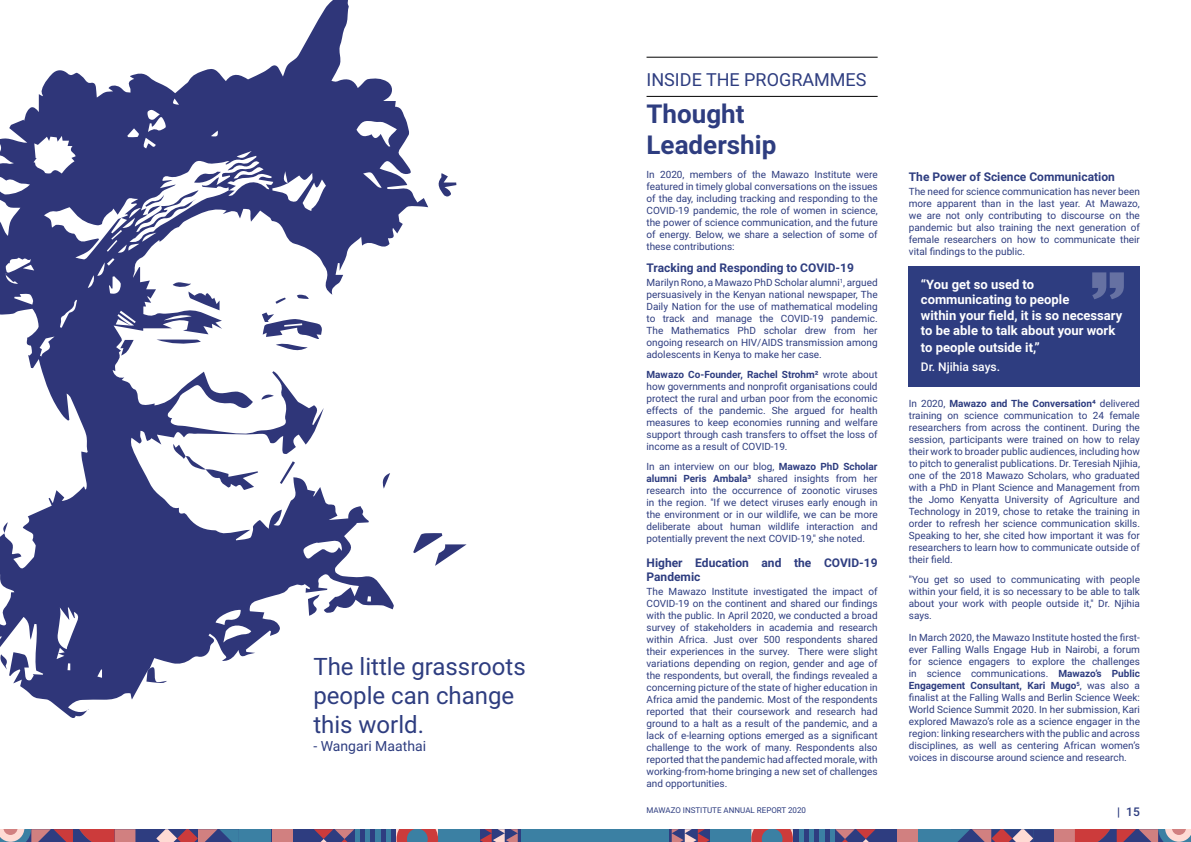
<style>
.page{position:relative;width:1191px;height:842px;background:#fff}
.page>*{position:absolute;margin:0;border:0;box-sizing:border-box;transform-origin:0 0}
.t1{font:700 26px/31.2px "Roboto";color:#2e3d80}
.t2{font:24px/28.8px "Roboto";color:#2e3d80}
.t3{font:18px "Roboto";color:#2e3d80}
.t4{font:14px "Roboto";color:#2e3d80}
.t5{font:700 13px/15.6px "Roboto";color:#fff}
.t6{font:700 12px/14.4px "Roboto";color:#2e3d80}
.t7{font:500 12px "Roboto";color:#fff}
.t8{font:500 12px "Roboto";color:#2e3d80}
.t9{font:10px/12px "Roboto";color:#2e3d80;text-align:justify}
.t10{font:8px "Roboto";color:#2e3d80}
.s1{font-weight:700}
</style>
<div class="page">
<div style="left:595px;top:829px;width:596px;height:13px;background:#3b80a3"></div>
<div style="left:1033px;top:829px;width:41px;height:13px;background:#2e3d80"></div>
<div style="left:1054px;top:829px;width:20px;height:13px;background:#d18080"></div>
<svg style="left:951px;top:829px;width:82px;height:13px"></svg>
<svg style="left:1074px;top:829px;width:117px;height:13px"></svg>
<div style="left:876px;top:829px;width:42px;height:13px;background:#2e3d80"></div>
<div style="left:897px;top:829px;width:21px;height:13px;background:#d18080"></div>
<div style="left:668px;top:829px;width:41px;height:13px;background:#2e3d80"></div>
<svg style="left:671px;top:829px;width:38px;height:13px"></svg>
<svg style="left:835px;top:829px;width:41px;height:13px"></svg>
<div style="left:824px;top:829px;width:5px;height:13px;background:#2e3d80"></div>
<div style="left:813px;top:829px;width:6px;height:13px;background:#2e3d80"></div>
<div style="left:803px;top:829px;width:5px;height:13px;background:#2e3d80"></div>
<div style="left:793px;top:829px;width:5px;height:13px;background:#2e3d80"></div>
<svg style="left:751px;top:829px;width:42px;height:13px"></svg>
<div style="left:0;top:829px;width:594px;height:13px;background:#3b80a3"></div>
<div style="left:115px;top:829px;width:41px;height:13px;background:#2e3d80"></div>
<div style="left:115px;top:829px;width:20px;height:13px;background:#d18080"></div>
<svg style="left:156px;top:829px;width:83px;height:13px"></svg>
<svg style="left:0;top:829px;width:115px;height:13px"></svg>
<div style="left:271px;top:829px;width:42px;height:13px;background:#2e3d80"></div>
<div style="left:271px;top:829px;width:21px;height:13px;background:#d18080"></div>
<div style="left:480px;top:829px;width:41px;height:13px;background:#2e3d80"></div>
<svg style="left:480px;top:829px;width:38px;height:13px"></svg>
<svg style="left:313px;top:829px;width:42px;height:13px"></svg>
<div style="left:360px;top:829px;width:5px;height:13px;background:#2e3d80"></div>
<div style="left:370px;top:829px;width:6px;height:13px;background:#2e3d80"></div>
<div style="left:381px;top:829px;width:5px;height:13px;background:#2e3d80"></div>
<div style="left:391px;top:829px;width:5px;height:13px;background:#2e3d80"></div>
<svg style="left:396px;top:829px;width:42px;height:13px"></svg>
<div style="left:909px;top:266px;width:231px;height:121px;background:#2e3d80"></div>
<svg style="left:0;top:0;width:428px;height:718px"></svg>
<svg style="left:413px;top:533px;width:53px;height:33px"></svg>
<svg style="left:438px;top:173px;width:18px;height:24px"></svg>
<svg style="left:146px;top:666px;width:21px;height:18px"></svg>
<svg style="left:156px;top:340px;width:45px;height:5px"></svg>
<svg style="left:308px;top:594px;width:12px;height:22px"></svg>
<svg style="left:120px;top:340px;width:14px;height:16px"></svg>
<svg style="left:4px;top:273px;width:26px;height:13px"></svg>
<svg style="left:172px;top:444px;width:86px;height:46px"></svg>
<svg style="left:173px;top:279px;width:46px;height:31px"></svg>
<svg style="left:280px;top:461px;width:15px;height:23px"></svg>
<svg style="left:0;top:654px;width:9px;height:16px"></svg>
<svg style="left:262px;top:312px;width:60px;height:42px"></svg>
<svg style="left:381px;top:473px;width:9px;height:16px"></svg>
<svg style="left:297px;top:294px;width:12px;height:5px"></svg>
<svg style="left:261px;top:393px;width:13px;height:7px"></svg>
<svg style="left:275px;top:298px;width:11px;height:6px"></svg>
<svg style="left:3px;top:522px;width:5px;height:11px"></svg>
<svg style="left:194px;top:171px;width:27px;height:13px"></svg>
<svg style="left:145px;top:195px;width:19px;height:19px"></svg>
<hr style="left:646px;top:57px;width:231px;height:1px;background:#000">
<hr style="left:646px;top:96px;width:231px;height:1px;background:#000">
<svg style="left:1092px;top:272px;width:31px;height:27px"></svg>
<h2 class="t2" style="left:313px;top:651px;width:214px">The little grassroots people can change this world.</h2>
<h3 class="t4" style="left:313px;top:737px;width:114px">- Wangari Maathai</h3>
<h3 class="t3" style="left:646px;top:67px;width:221px">INSIDE THE PROGRAMMES</h3>
<h1 class="t1" style="left:646px;top:97px;width:131px">Thought<br>Leadership</h1>
<p class="t9" style="left:646px;top:168px;width:233px">In 2020, members of the Mawazo Institute were featured in timely global conversations on the issues of the day, including tracking and responding to the COVID-19 pandemic, the role of women in science, the power of science communication, and the future of energy. Below, we share a selection of some of these contributions:</p>
<p class="t6" style="left:646px;top:260px;width:209px">Tracking and Responding to COVID-19</p>
<p class="t9" style="left:646px;top:276px;width:233px">Marilyn Rono, a Mawazo PhD Scholar alumni<sup>1</sup>, argued persuasively in the Kenyan national newspaper, The Daily Nation for the use of mathematical modeling to track and manage the COVID-19 pandemic.<br>The Mathematics PhD scholar drew from her ongoing research on HIV/AIDS transmission among adolescents in Kenya to make her case.</p>
<p class="t9" style="left:646px;top:368px;width:233px"><span class="s1">Mawazo Co-Founder, Rachel Strohm²</span> wrote about how governments and nonprofit organisations could protect the rural and urban poor from the economic effects of the pandemic. She argued for health measures to keep economies running and welfare support through cash transfers to offset the loss of income as a result of COVID-19.</p>
<p class="t9" style="left:646px;top:460px;width:233px">In an interview on our blog, <span class="s1">Mawazo PhD Scholar alumni Peris Ambala³</span> shared insights from her research into the occurrence of zoonotic viruses in the region. "If we detect viruses early enough in the environment or in our wildlife, we can be more deliberate about human wildlife interaction and potentially prevent the next COVID-19," she noted.</p>
<p class="t6" style="left:646px;top:555px;width:233px">Higher Education and the COVID-19<br>Pandemic</p>
<p class="t9" style="left:646px;top:585px;width:233px">The Mawazo Institute investigated the impact of COVID-19 on the continent and shared our findings with the public. In April 2020, we conducted a broad survey of stakeholders in academia and research within Africa. Just over 500 respondents shared their experiences in the survey. There were slight variations depending on region, gender and age of the respondents, but overall, the findings revealed a concerning picture of the state of higher education in Africa amid the pandemic. Most of the respondents reported that their coursework and research had ground to a halt as a result of the pandemic, and a lack of e-learning options emerged as a significant challenge to the work of many. Respondents also reported that the pandemic had affected morale, with working-from-home bringing a new set of challenges and opportunities.</p>
<p class="t6" style="left:909px;top:169px;width:208px">The Power of Science Communication</p>
<p class="t9" style="left:909px;top:185px;width:233px">The need for science communication has never been more apparent than in the last year. At Mawazo, we are not only contributing to discourse on the pandemic but also training the next generation of female researchers on how to communicate their vital findings to the public.</p>
<h3 class="t5" style="left:921px;top:276px;width:203px">“You get so used to communicating to people<br>within your field, it is so necessary to be able to talk about your work</h3>
<h3 class="t5" style="left:921px;top:339px;width:120px">to people outside it,”</h3>
<p class="t7" style="left:921px;top:358px;width:81px">Dr. Njihia says.</p>
<p class="t9" style="left:909px;top:397px;width:233px">In 2020, <span class="s1">Mawazo and The Conversation⁴</span> delivered training on science communication to 24 female researchers from across the continent. During the session, participants were trained on how to relay their work to broader public audiences, including how to pitch to generalist publications. Dr. Teresiah Njihia, one of the 2018 Mawazo Scholars, who graduated with a PhD in Plant Science and Management from the Jomo Kenyatta University of Agriculture and Technology in 2019, chose to retake the training in order to refresh her science communication skills.<br>Speaking to her, she cited how important it was for researchers to learn how to communicate outside of their field.</p>
<p class="t9" style="left:909px;top:573px;width:233px">"You get so used to communicating with people within your field, it is so necessary to be able to talk about your work with people outside it," Dr. Njihia says.</p>
<p class="t9" style="left:909px;top:631px;width:233px">In March 2020, the Mawazo Institute hosted the first&shy;ever Falling Walls Engage Hub in Nairobi, a forum for science engagers to explore the challenges in science communications. <span class="s1">Mawazo’s Public Engagement Consultant, Kari Mugo</span><sup>5</sup>, was also a finalist at the Falling Walls and Berlin Science Week:<br>World Science Summit 2020. In her submission, Kari explored Mawazo’s role as a science engager in the region: linking researchers with the public and across disciplines, as well as centering African women’s voices in discourse around science and research.</p>
<p class="t10" style="left:646px;top:805px;width:161px">MAWAZO INSTITUTE ANNUAL REPORT 2020</p>
<p class="t8" style="left:1117px;top:803px;width:24px">| 15</p>
</div>
